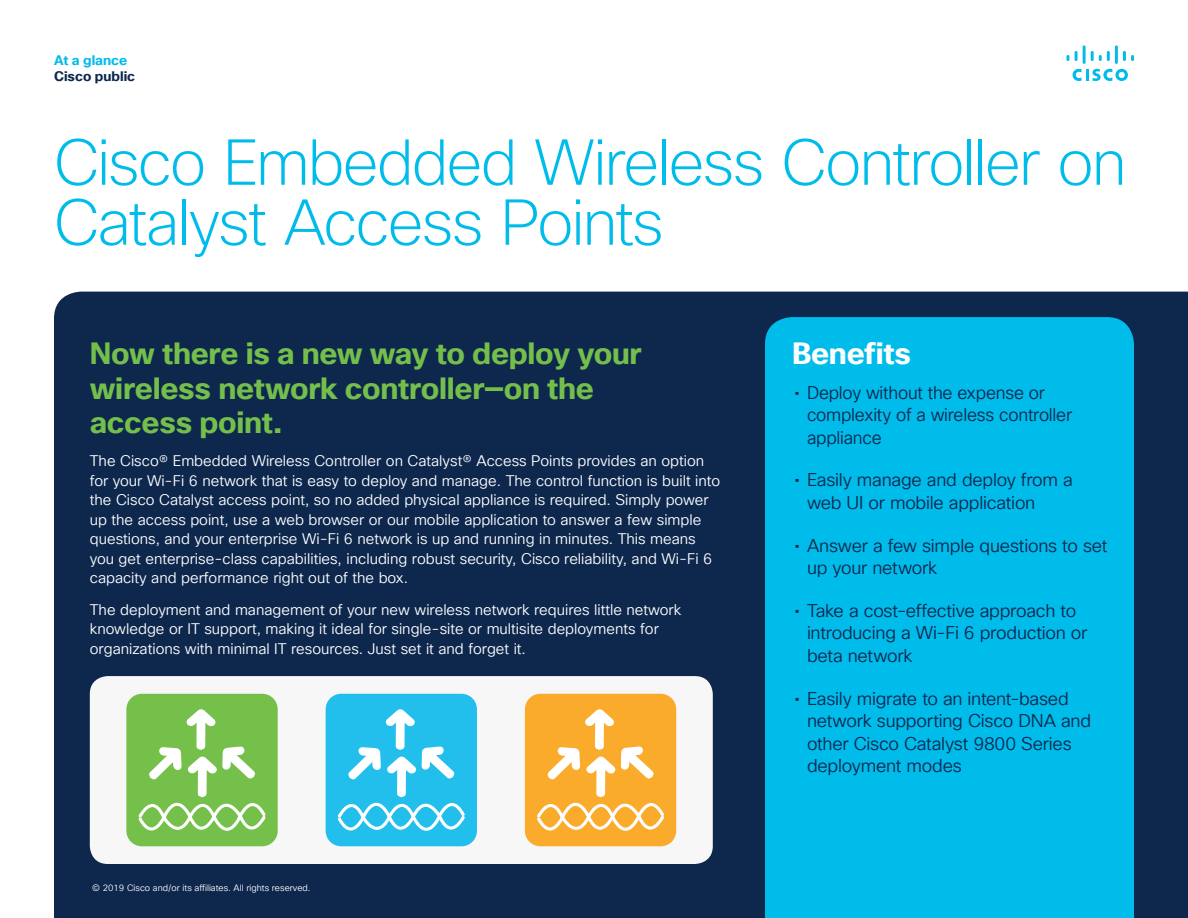
<style>
.page{position:relative;width:1188px;height:918px;background:#fff}
.page>*{position:absolute;margin:0;border:0;box-sizing:border-box;transform-origin:0 0}
.Title_Headline{font:200 63px/60px "Cisco Sans TT";letter-spacing:-.03em;color:#00bceb}
.Subhead2_Orange{font:700 30px/34.5px "Cisco Sans TT";letter-spacing:-.01em;color:#74bf4b}
.Sidebar_Heading_Whit{font:700 30px "Cisco Sans TT";letter-spacing:-.01em;color:#fff}
.t1{font:18px/22.5px "Cisco Sans TT Light";letter-spacing:-.01em;color:#0d274d}
.Body_White{font:15px/19.5px "Cisco Sans TT Light";color:#fff}
.t2{font:700 13.5px "Cisco Sans TT";color:#0d274d}
.t3{font:700 13.5px "Cisco Sans TT";color:#00bceb}
.Footer_white{font:9px "Cisco Sans TT Light";color:#fff}
.s1{font-family:"Cisco Sans TT"}
</style>
<div class="page">
<svg style="left:1073px;top:69px;width:55px;height:12px"></svg>
<svg style="left:1067px;top:55px;width:2px;height:6px"></svg>
<svg style="left:1075px;top:51px;width:3px;height:10px"></svg>
<hr style="left:1083px;top:45px;width:3px;height:19px;background:#00bceb">
<svg style="left:1091px;top:51px;width:19px;height:10px"></svg>
<hr style="left:1115px;top:45px;width:3px;height:19px;background:#00bceb">
<svg style="left:1123px;top:51px;width:11px;height:10px"></svg>
<div style="left:54px;top:292px;width:1134px;height:626px;background:#0d274d"></div>
<div style="left:765px;top:317px;width:369px;height:601px;background:#00bceb"></div>
<div style="left:90px;top:676px;width:623px;height:188px;background:#f7f7f8;border-radius:18px"></div>
<div style="left:126px;top:694px;width:152px;height:152px;background:#74c04a;border-radius:16px"></div>
<div style="left:326px;top:694px;width:151px;height:152px;background:#22beec;border-radius:16px"></div>
<div style="left:525px;top:694px;width:151px;height:152px;background:#faab2b;border-radius:16px"></div>
<svg style="left:138px;top:803px;width:128px;height:28px"></svg>
<svg style="left:149px;top:709px;width:106px;height:88px"></svg>
<svg style="left:338px;top:803px;width:127px;height:28px"></svg>
<svg style="left:348px;top:709px;width:68px;height:88px"></svg>
<svg style="left:422px;top:746px;width:32px;height:33px"></svg>
<svg style="left:537px;top:803px;width:127px;height:28px"></svg>
<svg style="left:548px;top:709px;width:67px;height:88px"></svg>
<svg style="left:621px;top:746px;width:33px;height:33px"></svg>
<p class="t3" style="left:54px;top:51px;width:75px">At a glance</p>
<p class="t2" style="left:54px;top:67px;width:83px">Cisco public</p>
<p class="Title_Headline" style="left:54px;top:135px;width:1074px">Cisco Embedded Wireless Controller on<br>Catalyst Access Points</p>
<p class="Subhead2_Orange" style="left:90px;top:337px;width:553px">Now there is a new way to deploy your wireless network controller—on the access point.</p>
<p class="Body_White" style="left:90px;top:451px;width:632px">The Cisco® Embedded Wireless Controller on Catalyst® Access Points provides an option for your Wi-Fi 6 network that is easy to deploy and manage. The control function is built into the Cisco Catalyst access point, so no added physical appliance is required. Simply power up the access point, use a web browser or our mobile application to answer a few simple questions, and your enterprise Wi-Fi 6 network is up and running in minutes. This means you get enterprise-class capabilities, including robust security, Cisco reliability, and Wi-Fi 6 capacity and performance right out of the box.</p>
<p class="Body_White" style="left:90px;top:600px;width:593px">The deployment and management of your new wireless network requires little network knowledge or IT support, making it ideal for single-site or multisite deployments for organizations with minimal IT resources. Just set it and forget it.</p>
<p class="Footer_white" style="left:92px;top:882px;width:220px">© 2019 Cisco and/or its affiliates. All rights reserved.</p>
<p class="Sidebar_Heading_Whit" style="left:792px;top:333px;width:121px">Benefits</p>
<p class="t1" style="left:807px;top:382px;width:267px;text-indent:-13px"><span class="s1">•</span> Deploy without the expense or complexity of a wireless controller appliance</p>
<p class="t1" style="left:807px;top:469px;width:267px;text-indent:-13px"><span class="s1">•</span> Easily manage and deploy from a web UI or mobile application</p>
<p class="t1" style="left:807px;top:535px;width:302px;text-indent:-13px"><span class="s1">•</span> Answer a few simple questions to set up your network</p>
<p class="t1" style="left:807px;top:600px;width:282px;text-indent:-13px"><span class="s1">•</span> Take a cost-effective approach to introducing a Wi-Fi 6 production or beta network</p>
<p class="t1" style="left:807px;top:688px;width:286px;text-indent:-13px"><span class="s1">•</span> Easily migrate to an intent-based network supporting Cisco DNA and other Cisco Catalyst 9800 Series deployment modes</p>
</div>
